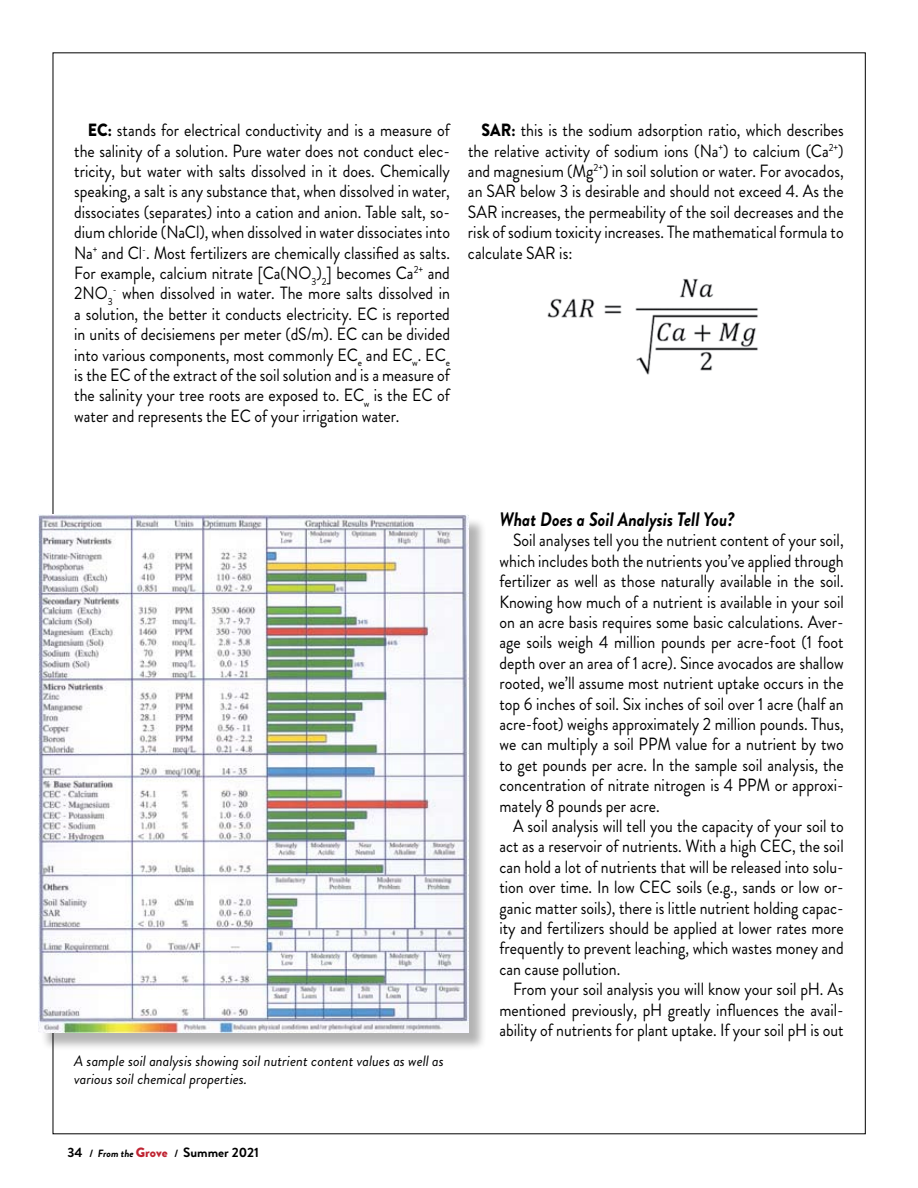
<style>
.page{position:relative;width:918px;height:1188px;background:#fff}
.page>*{position:absolute;margin:0;border:0;box-sizing:border-box;transform-origin:0 0}
.t1{font:italic 700 19.5px "Brandon Grotesque";color:#000;scale:.9 1}
.t2{font:17.7px/20.4px "Brandon Grotesque";color:#000;text-align:justify;scale:.9 1}
.t3{font:italic 15px/18px "Brandon Grotesque";color:#000}
.t4{font:700 13.5px "Brandon Grotesque";color:#000}
.s1{font-weight:900}
.s2{font-size:10.5px}
.s3{font-style:italic;font-size:10.5px}
.s4{font-weight:900;color:#bf2432}
</style>
<div class="page">
<img style="left:547px;top:279px;width:211px;height:96px">
<div style="left:40px;top:517px;width:453px;height:540px;background:#000;opacity:.3"></div>
<img style="left:38px;top:515px;width:430px;height:517px">
<p class="t2" style="left:74px;top:120px;width:419px;text-indent:14px"><span class="s1">EC:</span> stands for electrical conductivity and is a measure of the salinity of a solution. Pure water does not conduct elec&shy;tricity, but water with salts dissolved in it does. Chemically speaking, a salt is any substance that, when dissolved in water, dissociates (separates) into a cation and anion. Table salt, so&shy;dium chloride (NaCl), when dissolved in water dissociates into Na<sup>+</sup> and Cl<sup>-</sup>. Most fertilizers are chemically classified as salts.<br>For example, calcium nitrate [Ca(NO<sub>3</sub>)<sub>2</sub>] becomes Ca<sup>2+</sup> and 2NO<sub>3</sub><sup>-</sup> when dissolved in water. The more salts dissolved in a solution, the better it conducts electricity. EC is reported in units of decisiemens per meter (dS/m). EC can be divided into various components, most commonly EC<sub>e</sub> and EC<sub>w</sub>. EC<sub>e </sub>is the EC of the extract of the soil solution and is a measure of the salinity your tree roots are exposed to. EC<sub>w</sub> is the EC of water and represents the EC of your irrigation water.</p>
<p class="t2" style="left:468px;top:120px;width:419px;text-indent:14px"><span class="s1">SAR:</span> this is the sodium adsorption ratio, which describes the relative activity of sodium ions (Na<sup>+</sup>) to calcium (Ca<sup>2+</sup>) and magnesium (Mg<sup>2+</sup>) in soil solution or water. For avocados, an SAR below 3 is desirable and should not exceed 4. As the SAR increases, the permeability of the soil decreases and the risk of sodium toxicity increases. The mathematical formula to calculate SAR is:</p>
<p class="t3" style="left:74px;top:1052px;width:371px">A sample soil analysis showing soil nutrient content values as well as various soil chemical properties.</p>
<p class="t4" style="left:68px;top:1143px;width:193px">34 <span class="s2">/</span> <span class="s3">From the</span> <span class="s4">Grove</span> <span class="s2">/</span> Summer 2021</p>
<p class="t1" style="left:500px;top:505px;width:263px">What Does a Soil Analysis Tell You?</p>
<p class="t2" style="left:500px;top:530px;width:384px;text-indent:13px">Soil analyses tell you the nutrient content of your soil, which includes both the nutrients you’ve applied through fertilizer as well as those naturally available in the soil.<br>Knowing how much of a nutrient is available in your soil on an acre basis requires some basic calculations. Aver&shy;age soils weigh 4 million pounds per acre-foot (1 foot depth over an area of 1 acre). Since avocados are shallow rooted, we’ll assume most nutrient uptake occurs in the top 6 inches of soil. Six inches of soil over 1 acre (half an acre-foot) weighs approximately 2 million pounds. Thus, we can multiply a soil PPM value for a nutrient by two to get pounds per acre. In the sample soil analysis, the concentration of nitrate nitrogen is 4 PPM or approxi&shy;mately 8 pounds per acre.</p>
<p class="t2" style="left:500px;top:816px;width:384px;text-indent:13px">A soil analysis will tell you the capacity of your soil to act as a reservoir of nutrients. With a high CEC, the soil can hold a lot of nutrients that will be released into solu&shy;tion over time. In low CEC soils (e.g., sands or low or&shy;ganic matter soils), there is little nutrient holding capac&shy;ity and fertilizers should be applied at lower rates more frequently to prevent leaching, which wastes money and can cause pollution.</p>
<p class="t2" style="left:500px;top:979px;width:384px;text-indent:13px">From your soil analysis you will know your soil pH. As mentioned previously, pH greatly influences the avail&shy;ability of nutrients for plant uptake. If your soil pH is out</p>
</div>
